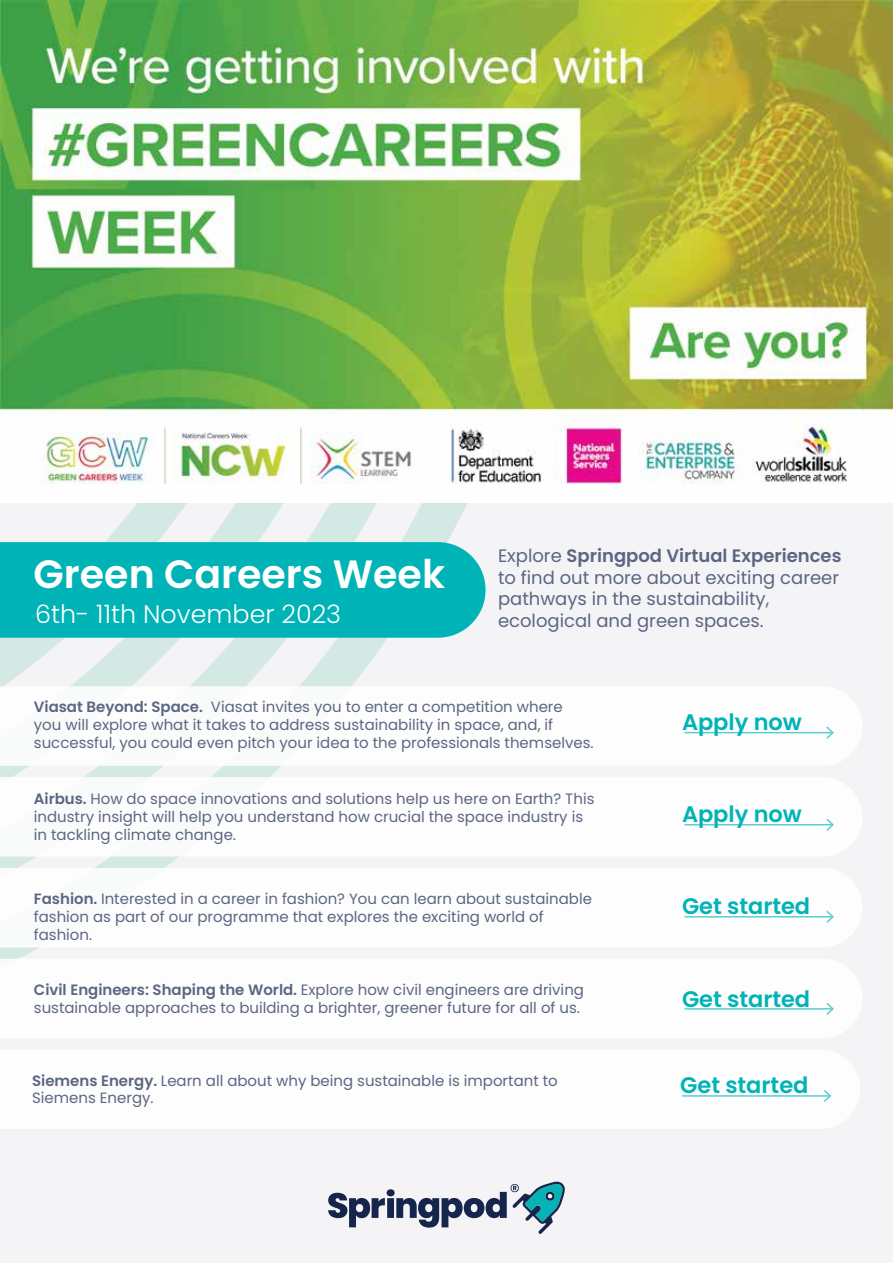
<style>
.page{position:relative;width:893px;height:1263px;background:#f4f4f6}
.page>*{position:absolute;margin:0;border:0;box-sizing:border-box;transform-origin:0 0}
.t1{font:600 39.45px "Poppins";color:#fff}
.t2{font:300 25.35px "Poppins";color:#fff}
.t3{font:600 22.5px "Poppins";color:#00b3b6}
.t4{font:18px/21.6px "Poppins";color:#5c6682}
.t5{font:15px/18px "Poppins";color:#5c6682}
.s1{font-weight:600}
</style>
<div class="page">
<svg style="left:0;top:503px;width:467px;height:456px"></svg>
<svg style="left:328px;top:1181px;width:237px;height:53px"></svg>
<div style="left:0;top:542px;width:486px;height:96px;background:#00b3b6"></div>
<img style="left:0;top:0;width:893px;height:484px">
<div style="left:0;top:686px;width:826px;height:80px;background:#fdfdfd"></div>
<div style="left:0;top:777px;width:826px;height:79px;background:#fdfdfd"></div>
<div style="left:0;top:868px;width:826px;height:79px;background:#fdfdfd"></div>
<hr style="left:684px;top:732px;width:148px;height:1px;background:#00b3b6">
<svg style="left:826px;top:726px;width:8px;height:13px"></svg>
<hr style="left:684px;top:824px;width:148px;height:1px;background:#00b3b6">
<svg style="left:826px;top:818px;width:8px;height:13px"></svg>
<hr style="left:684px;top:916px;width:148px;height:1px;background:#00b3b6">
<svg style="left:826px;top:911px;width:8px;height:12px"></svg>
<hr style="left:684px;top:1008px;width:148px;height:1px;background:#00b3b6">
<svg style="left:826px;top:1003px;width:8px;height:12px"></svg>
<hr style="left:682px;top:1095px;width:148px;height:2px;background:#00b3b6">
<svg style="left:824px;top:1090px;width:7px;height:12px"></svg>
<h1 class="t1" style="left:34px;top:546px;width:413px">Green Careers Week</h1>
<h2 class="t2" style="left:35px;top:596px;width:308px">6th- 11th November 2023</h2>
<p class="t4" style="left:498px;top:545px;width:345px">Explore <span class="s1">Springpod Virtual Experiences </span>to find out more about exciting career pathways in the sustainability, ecological and green spaces.</p>
<p class="t5" style="left:34px;top:697px;width:561px"><span class="s1">Viasat Beyond: Space.</span> Viasat invites you to enter a competition where you will explore what it takes to address sustainability in space, and, if successful, you could even pitch your idea to the professionals themselves.</p>
<p class="t5" style="left:34px;top:790px;width:562px"><span class="s1">Airbus.</span> How do space innovations and solutions help us here on Earth? This industry insight will help you understand how crucial the space industry is in tackling climate change.</p>
<p class="t5" style="left:34px;top:890px;width:560px"><span class="s1">Fashion.</span> Interested in a career in fashion? You can learn about sustainable fashion as part of our programme that explores the exciting world of fashion.</p>
<p class="t5" style="left:34px;top:981px;width:552px"><span class="s1">Civil Engineers: Shaping the World.</span> Explore how civil engineers are driving sustainable approaches to building a brighter, greener future for all of us.</p>
<h3 class="t3" style="left:682px;top:706px;width:121px">Apply now</h3>
<h3 class="t3" style="left:682px;top:798px;width:121px">Apply now</h3>
<h3 class="t3" style="left:682px;top:891px;width:130px">Get started</h3>
<h3 class="t3" style="left:682px;top:983px;width:130px">Get started</h3>
<p class="t5" style="left:32px;top:1071px;width:527px"><span class="s1">Siemens Energy.</span> Learn all about why being sustainable is important to<br>Siemens Energy.</p>
<h3 class="t3" style="left:680px;top:1070px;width:130px">Get started</h3>
</div>
